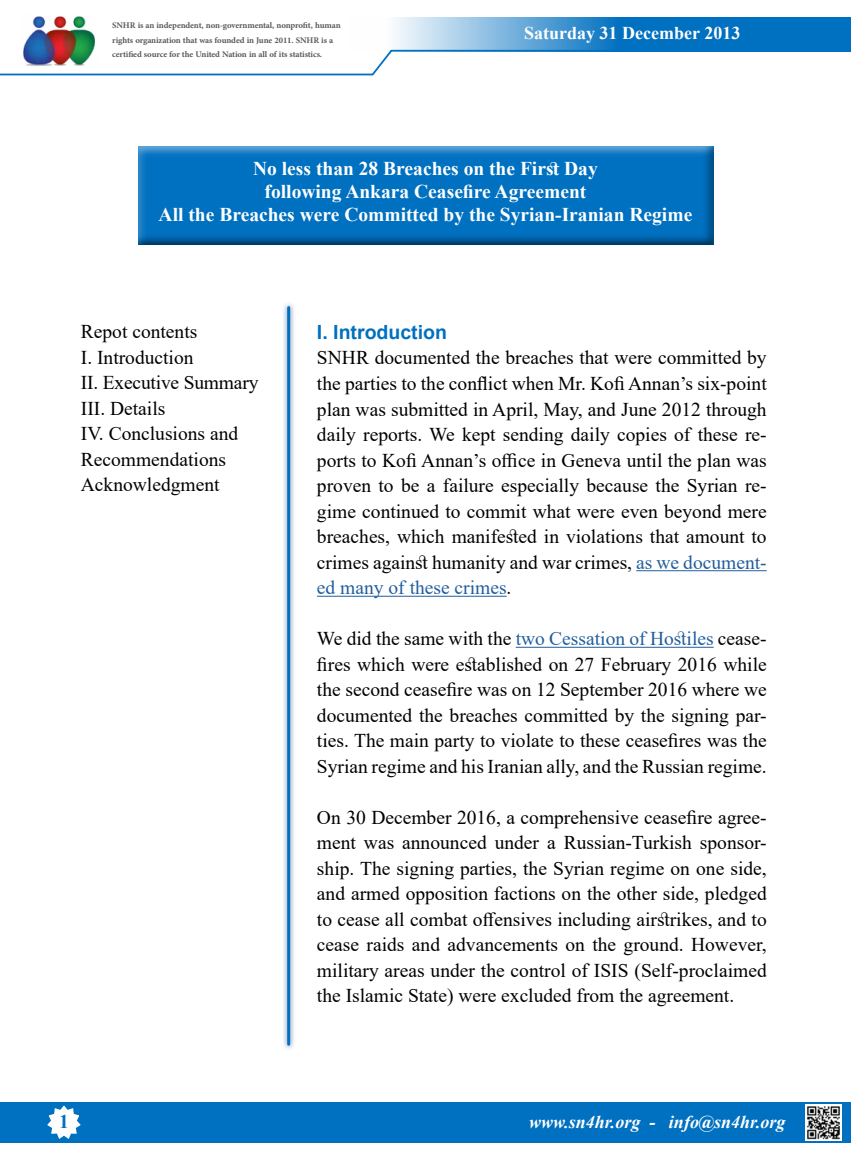
<style>
.page{position:relative;width:851px;height:1170px;background:#fff}
.page>*{position:absolute;margin:0;border:0;box-sizing:border-box;transform-origin:0 0}
.t1{font:19.5px/25.5px "Times New Roman";color:#000;text-align:justify}
.t2{font:700 19.5px/23.4px "Times New Roman";color:#fff;text-align:center}
.t3{font:19.5px "Times New Roman";color:#215e9e}
.t4{font:700 19.5px "Arial";color:#0070c0}
.t5{font:700 19.5px "Times New Roman";color:#0070c0}
.t6{font:italic 700 18px "Times New Roman";color:#fff}
.t7{font:700 18px "Times New Roman";color:#fff}
.t8{font:700 12px/14.4px "Adobe Arabic";letter-spacing:-.01em;color:#58595b}
.s1{color:#000}
.s2{color:#215e9e}
</style>
<div class="page">
<img style="left:23px;top:16px;width:72px;height:33px">
<div style="left:0;top:1101px;width:850px;height:41px;background:#0070c0"></div>
<svg style="left:44px;top:1101px;width:40px;height:38px"></svg>
<svg style="left:0;top:49px;width:392px;height:27px"></svg>
<img style="left:805px;top:1104px;width:36px;height:36px">
<svg style="left:349px;top:17px;width:501px;height:35px;background:#4b9ad2"></svg>
<hr style="left:636px;top:570px;width:130px;height:1px;background:#215e9e">
<hr style="left:317px;top:595px;width:189px;height:1px;background:#215e9e">
<hr style="left:515px;top:646px;width:198px;height:1px;background:#215e9e">
<div style="left:128px;top:138px;width:597px;height:108px;background:#000;opacity:.75"></div>
<div style="left:281px;top:301px;width:15px;height:749px;background:#234190;opacity:.75"></div>
<hr style="left:287px;top:307px;width:3px;height:737px;background:#0070c0">
<p class="t8" style="left:112px;top:17px;width:230px">SNHR anis independent, non-governmental, nonprofit, human rights organization that was founded in June 2011. SNHR ais certified source for the United Nation in all of its statistics.</p>
<p class="t7" style="left:524px;top:20px;width:218px">Saturday 31 December 2013</p>
<p class="t2" style="left:159px;top:156px;width:535px">No less than 28 Breaches on the First Day<br>following Ankara Ceasefire Agreement<br>All the Breaches were Committed by the Syrian-Iranian Regime</p>
<p class="t1" style="left:81px;top:318px;width:179px;text-align:left">Repot contents<br>.I Introduction<br>II. Executive Summary<br>III. Details<br>IV. Conclusions and<br>Recommendations<br>Acknowledgment</p>
<p class="t4" style="left:317px;top:318px;width:132px">.I Introduction</p>
<p class="t1" style="left:317px;top:344px;width:451px">SNHR documented the breaches that were committed by the parties to the conflict when Mr. Kofi Annan s’ six-point plan was submitted in April, May, and June 2012 through</p>
<p class="t1" style="left:317px;top:446px;width:451px">ports to Kofi Annan s’ office in Geneva until the plan was</p>
<p class="t1" style="left:317px;top:421px;width:451px">daily reports. We kept sending daily copies of these re-</p>
<p class="t1" style="left:317px;top:472px;width:451px">proven to be a failure especially because the Syrian re-</p>
<p class="t1" style="left:317px;top:523px;width:451px">breaches, which manifested in violations that amount to</p>
<p class="t3" style="left:317px;top:574px;width:196px">ed many of these crimes<span class="s1">.</span></p>
<p class="t1" style="left:317px;top:497px;width:451px">gime continued to commit what were even beyond mere</p>
<p class="t1" style="left:317px;top:548px;width:451px">crimes against humanity and war crimes, <span class="s2">as we document-</span></p>
<p class="t1" style="left:317px;top:625px;width:451px">We did the same with the <span class="s2">two Cessation of Hostiles</span> cease-</p>
<p class="t1" style="left:317px;top:676px;width:451px">the second ceasefire was on 12 September 2016 where we</p>
<p class="t1" style="left:317px;top:727px;width:451px">ties. The main party to violate to these ceasefires was the</p>
<p class="t1" style="left:317px;top:650px;width:451px">fires which were established on 27 February 2016 while</p>
<p class="t1" style="left:317px;top:701px;width:451px">documented the breaches committed by the signing par-</p>
<p class="t1" style="left:317px;top:752px;width:451px">Syrian regime and his Iranian ally, and the Russian regime.</p>
<p class="t1" style="left:317px;top:803px;width:451px">On 30 December 2016, a comprehensive ceasefire agree-</p>
<p class="t1" style="left:317px;top:829px;width:451px">ment was announced under a Russian-Turkish sponsor-</p>
<p class="t1" style="left:317px;top:854px;width:451px">ship. The signing parties, the Syrian regime on one side,</p>
<p class="t1" style="left:317px;top:880px;width:451px">and armed opposition factions on the other side, pledged to cease all combat offensives including airstrikes, and to cease raids and advancements on the ground. However, military areas under the control of ISIS (Self-proclaimed the Islamic State) were excluded from the agreement.</p>
<p class="t5" style="left:59px;top:1106px;width:11px">1</p>
<p class="t6" style="left:529px;top:1108px;width:113px">www.sn4hr.org</p>
<p class="t6" style="left:649px;top:1108px;width:7px">-</p>
<p class="t6" style="left:669px;top:1108px;width:118px">info@sn4hr.org</p>
</div>
